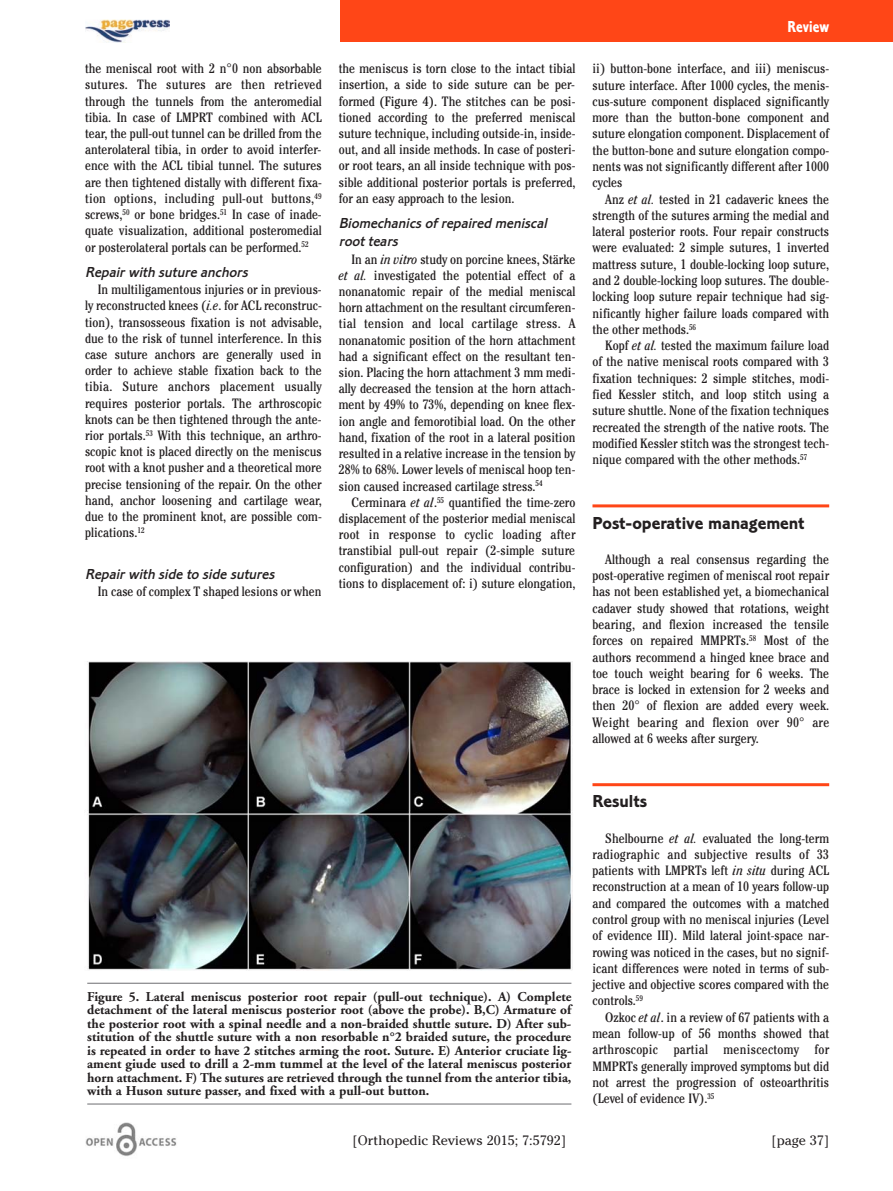
<style>
.page{position:relative;width:893px;height:1191px;background:#fff}
.page>*{position:absolute;margin:0;border:0;box-sizing:border-box;transform-origin:0 0}
.t1{font:18px "Corinthian Bold Plain";color:#231f20}
.t2{font:16.5px "Corinthian Bold Condensed Plain";color:#fff}
.t3{font:italic 15px/18px "Corinthian Medium Plain";color:#231f20}
.t4{font:condensed 13.5px/16.2px "Cheltenham";color:#231f20;text-align:justify}
.t5{font:700 13.5px/13.5px "Adobe Garamond";color:#231f20;text-align:justify}
.t6{font:13.5px "Cheltenham";color:#231f20}
.s1{font-style:italic}
.s2{color:#1a1718}
</style>
<div class="page">
<img style="left:86px;top:1123px;width:91px;height:33px">
<hr style="left:592px;top:504px;width:237px;height:3px;background:#ff4617">
<hr style="left:592px;top:783px;width:237px;height:3px;background:#ff4617">
<div style="left:340px;top:0;width:553px;height:42px;background:#ff4617"></div>
<img style="left:85px;top:19px;width:85px;height:24px">
<img style="left:87px;top:661px;width:486px;height:309px">
<hr style="left:87px;top:982px;width:484px;height:1px;background:#6c6d70">
<hr style="left:87px;top:1103px;width:484px;height:1px;background:#6c6d70">
<p class="t4" style="left:85px;top:62px;width:238px">the meniscal root with 2 n°0 non absorbable sutures. The sutures are then retrieved through the tunnels from the anteromedial tibia. In case of LMPRT combined with ACL tear, the pull-out tunnel can be drilled from the anterolateral tibia, in order to avoid interfer&shy;ence with the ACL tibial tunnel. The sutures are then tightened distally with different fixa&shy;tion options, including pull-out buttons,<sup>49 </sup>screws,<sup>50</sup> or bone bridges.<sup>51</sup> In case of inade&shy;quate visualization, additional posteromedial or posterolateral portals can be performed.<sup>52</sup></p>
<p class="t3" style="left:85px;top:264px;width:167px">Repair with suture anchors</p>
<p class="t4" style="left:85px;top:283px;width:238px;text-indent:13px">In multiligamentous injuries or in previous&shy;ly reconstructed knees (<span class="s1">i.e</span>. for ACL reconstruc&shy;tion), transosseous fixation is not advisable, due to the risk of tunnel interference. In this case suture anchors are generally used in order to achieve stable fixation back to the tibia. Suture anchors placement usually requires posterior portals. The arthroscopic knots can be then tightened through the ante&shy;rior portals.<sup>53</sup> With this technique, an arthro&shy;scopic knot is placed directly on the meniscus root with a knot pusher and a theoretical more precise tensioning of the repair. On the other hand, anchor loosening and cartilage wear, due to the prominent knot, are possible com&shy;plications.<sup>12</sup></p>
<p class="t3" style="left:85px;top:566px;width:194px">Repair with side to side sutures</p>
<p class="t4" style="left:98px;top:585px;width:225px">In case of complex T shaped lesions or when</p>
<p class="t4" style="left:339px;top:62px;width:238px">the meniscus is torn close to the intact tibial insertion, a side to side suture can be per&shy;formed <span class="s2">(Figure 4)</span>. The stitches can be posi&shy;tioned according to the preferred meniscal suture technique, including outside-in, inside&shy;out, and all inside methods. In case of posteri&shy;or root tears, an all inside technique with pos&shy;sible additional posterior portals is preferred, for an easy approach to the lesion.</p>
<p class="t3" style="left:339px;top:216px;width:212px">Biomechanics of repaired meniscal roottears</p>
<p class="t4" style="left:339px;top:252px;width:238px;text-indent:13px">In an <span class="s1">in vitro</span> study on porcine knees, Stärke <span class="s1">et al.</span> investigated the potential effect of a nonanatomic repair of the medial meniscal horn attachment on the resultant circumferen&shy;tial tension and local cartilage stress. A nonanatomic position of the horn attachment had a significant effect on the resultant ten&shy;sion. Placing the horn attachment 3 mm medi&shy;ally decreased the tension at the horn attach&shy;ment by 49% to 73%, depending on knee flex&shy;ion angle and femorotibial load. On the other hand, fixation of the root in a lateral position resulted in a relative increase in the tension by 28% to 68%. Lower levels of meniscal hoop ten&shy;sion caused increased cartilage stress.<sup>54</sup></p>
<p class="t4" style="left:339px;top:495px;width:238px;text-indent:13px">Cerminara <span class="s1">et al</span>.<sup>55</sup> quantified the time-zero displacement of the posterior medial meniscal root in response to cyclic loading after transtibial pull-out repair (2-simple suture configuration) and the individual contribu&shy;tions to displacement of: i) suture elongation,</p>
<p class="t2" style="left:787px;top:21px;width:43px">Review</p>
<p class="t4" style="left:592px;top:62px;width:238px">ii) button-bone interface, and iii) meniscus&shy;suture interface. After 1000 cycles, the menis&shy;cus-suture component displaced significantly more than the button-bone component and suture elongation component. Displacement of the button-bone and suture elongation compo&shy;nents was not significantly different after 1000 cycles</p>
<p class="t4" style="left:592px;top:192px;width:238px;text-indent:13px">Anz <span class="s1">et al.</span> tested in 21 cadaveric knees the strength of the sutures arming the medial and lateral posterior roots. Four repair constructs were evaluated: 2 simple sutures, 1 inverted mattress suture, 1 double-locking loop suture, and 2 double-locking loop sutures. The double&shy;locking loop suture repair technique had sig&shy;nificantly higher failure loads compared with the other methods.<sup>56</sup></p>
<p class="t4" style="left:592px;top:338px;width:238px;text-indent:13px">Kopf <span class="s1">et al.</span> tested the maximum failure load of the native meniscal roots compared with 3 fixation techniques: 2 simple stitches, modi&shy;fied Kessler stitch, and loop stitch using a suture shuttle. None of the fixation techniques recreated the strength of the native roots. The modified Kessler stitch was the strongest tech&shy;nique compared with the other methods.<sup>57</sup></p>
<h1 class="t1" style="left:592px;top:516px;width:214px">Post-operative management</h1>
<p class="t4" style="left:592px;top:552px;width:238px;text-indent:13px">Although a real consensus regarding the post-operative regimen of meniscal root repair has not been established yet, a biomechanical cadaver study showed that rotations, weight bearing, and flexion increased the tensile forces on repaired MMPRTs.<sup>58</sup> Most of the authors recommend a hinged knee brace and toe touch weight bearing for 6 weeks. The brace is locked in extension for 2 weeks and then 20° of flexion are added every week.<br>Weight bearing and flexion over 90° are allowed at 6 weeks after surgery.</p>
<p class="t5" style="left:87px;top:990px;width:486px">Figure 5. Lateral meniscus posterior root repair (pull-out technique). A) Complete detachment of the lateral meniscus posterior root (above the probe). B,C) Armature of the posterior root with a spinal needle and a non-braided shuttle suture. D) After sub&shy;stitution of the shuttle suture with a non resorbable n°2 braided suture, the procedure is repeated in order to have 2 stitches arming the root. Suture. E) Anterior cruciate lig&shy;ament giude used to drill a 2-mm tummel at the level of the lateral meniscus posterior horn attachment. F) The sutures are retrieved through the tunnel from the anterior tibia, with a Huson suture passer, and fixed with a pull-out button.</p>
<h1 class="t1" style="left:592px;top:795px;width:56px">Results</h1>
<p class="t4" style="left:592px;top:831px;width:238px;text-indent:13px">Shelbourne <span class="s1">et al.</span> evaluated the long-term radiographic and subjective results of 33 patients with LMPRTs left <span class="s1">in situ</span> during ACL reconstruction at a mean of 10 years follow-up and compared the outcomes with a matched control group with no meniscal injuries (Level of evidence III). Mild lateral joint-space nar&shy;rowing was noticed in the cases, but no signif&shy;icant differences were noted in terms of sub&shy;jective and objective scores compared with the controls.<sup>59</sup></p>
<p class="t4" style="left:592px;top:1010px;width:238px;text-indent:13px">Ozkoc <span class="s1">et al</span>. in a review of 67 patients with a mean follow-up of 56 months showed that arthroscopic partial meniscectomy for MMPRTs generally improved symptoms but did not arrest the progression of osteoarthritis (Level of evidence IV).<sup>35</sup></p>
<p class="t6" style="left:352px;top:1132px;width:215px">[Orthopedic Reviews 2015; 7:5792]</p>
<p class="t6" style="left:771px;top:1132px;width:59px">[page 37]</p>
</div>
